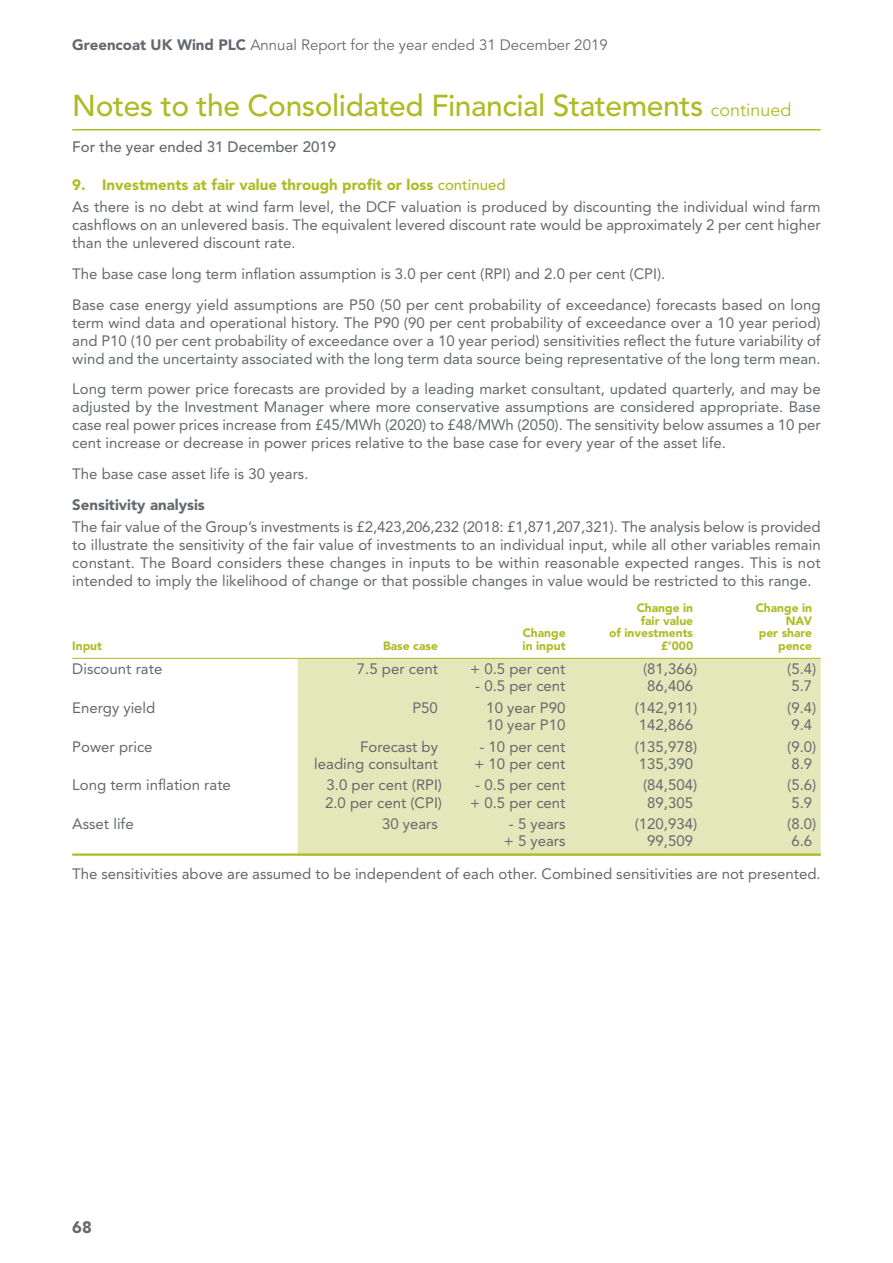
<style>
.page{position:relative;width:893px;height:1263px;background:#fff}
.page>*{position:absolute;margin:0;border:0;box-sizing:border-box;transform-origin:0 0}
.t1{font:500 30px "Avenir";letter-spacing:-.015em;color:#afbb25}
.t2{font:900 16.5px "Avenir";color:#64696d}
.t3{font:15px/18px "Avenir LT Std";color:#64696d}
.t4{font:15px "Avenir";color:#64696d}
.t5{font:500 15px "Avenir";color:#64696d}
.t6{font:900 15px "Avenir LT Std";color:#64696d}
.t7{font:900 12px "Avenir LT Std";color:#afbb25}
.s1{font-weight:900}
.s2{font-family:"Avenir LT Std";font-weight:400;font-size:18px}
.s3{font-weight:900;color:#afbb25}
.s4{font-weight:500;color:#afbb25}
</style>
<div class="page">
<hr style="left:72px;top:129px;width:749px;height:1px;background:#afbb25">
<div style="left:298px;top:658px;width:523px;height:198px;background:#e4e7b9"></div>
<hr style="left:72px;top:658px;width:749px;height:1px;background:#afbb25">
<hr style="left:72px;top:853px;width:749px;height:3px;background:#afbb25">
<p class="t4" style="left:72px;top:36px;width:537px"><span class="s1">Greencoat UK Wind PLC</span> Annual Report for the year ended 31 December 2019</p>
<h1 class="t1" style="left:72px;top:94px;width:721px">Notes to the Consolidated Financial Statements <span class="s2">continued</span></h1>
<p class="t5" style="left:72px;top:141px;width:265px">For the year ended 31 December 2019</p>
<p class="t3" style="left:72px;top:175px;width:750px;line-height:22.2px"><span class="s3">9. Investments at fair value through profit or loss</span> <span class="s4">continued<br></span>As there is no debt at wind farm level, the DCF valuation is produced by discounting the individual wind farm</p>
<p class="t3" style="left:72px;top:217px;width:750px">cashflows on an unlevered basis. The equivalent levered discount rate would be approximately 2 per cent higher than the unlevered discount rate.</p>
<p class="t3" style="left:72px;top:260px;width:750px;line-height:30.8px">The base case long term inflation assumption is 3.0 per cent (RPI) and 2.0 per cent (CPI).<br>Base case energy yield assumptions are P50 (50 per cent probability of exceedance) forecasts based on long</p>
<p class="t3" style="left:72px;top:315px;width:750px;text-align:justify">term wind data and operational history. The P90 (90 per cent probability of exceedance over a 10 year period) and P10 (10 per cent probability of exceedance over a 10 year period) sensitivities reflect the future variability of wind and the uncertainty associated with the long term data source being representative of the long term mean.</p>
<p class="t3" style="left:72px;top:381px;width:750px;text-align:justify">Long term power price forecasts are provided by a leading market consultant, updated quarterly, and may be adjusted by the Investment Manager where more conservative assumptions are considered appropriate. Base case real power prices increase from £45/MWh (2020) to £48/MWh (2050). The sensitivity below assumes a 10 per cent increase or decrease in power prices relative to the base case for every year of the asset life.</p>
<p class="t3" style="left:72px;top:466px;width:238px">The base case asset life is 30 years.</p>
<p class="t6" style="left:72px;top:499px;width:134px">Sensitivity analysis</p>
<p class="t3" style="left:72px;top:519px;width:750px;text-align:justify">The fair value of the Group’s investments is £2,423,206,232 (2018: £1,871,207,321). The analysis below is provided to illustrate the sensitivity of the fair value of investments to an individual input, while all other variables remain constant. The Board considers these changes in inputs to be within reasonable expected ranges. This is not intended to imply the likelihood of change or that possible changes in value would be restricted to this range.</p>
<p class="t7" style="left:637px;top:603px;width:58px">Change in</p>
<p class="t7" style="left:756px;top:603px;width:58px">Change in</p>
<p class="t7" style="left:641px;top:615px;width:54px">fair value</p>
<p class="t7" style="left:786px;top:615px;width:28px">NAV</p>
<p class="t7" style="left:523px;top:628px;width:44px">Change</p>
<p class="t7" style="left:609px;top:628px;width:85px">of investments</p>
<p class="t7" style="left:759px;top:628px;width:55px">per share</p>
<p class="t7" style="left:72px;top:641px;width:31px">Input</p>
<p class="t7" style="left:383px;top:641px;width:56px">Base case</p>
<p class="t7" style="left:523px;top:641px;width:44px">in input</p>
<p class="t7" style="left:661px;top:641px;width:33px">£’000</p>
<p class="t7" style="left:778px;top:641px;width:36px">pence</p>
<p class="t3" style="left:72px;top:661px;width:92px">Discount rate</p>
<p class="t3" style="left:357px;top:661px;width:83px">7.5 per cent</p>
<p class="t3" style="left:470px;top:661px;width:97px">+ 0.5 per cent</p>
<p class="t3" style="left:643px;top:661px;width:56px">(81,366)</p>
<p class="t3" style="left:787px;top:661px;width:31px">(5.4)</p>
<p class="t3" style="left:475px;top:678px;width:92px">- 0.5 per cent</p>
<p class="t3" style="left:647px;top:678px;width:47px">86,406</p>
<p class="t3" style="left:791px;top:678px;width:22px">5.7</p>
<p class="t3" style="left:72px;top:700px;width:85px">Energy yield</p>
<p class="t3" style="left:412px;top:700px;width:27px">P50</p>
<p class="t3" style="left:486px;top:700px;width:81px">10 year P90</p>
<p class="t3" style="left:635px;top:700px;width:64px">(142,911)</p>
<p class="t3" style="left:787px;top:700px;width:31px">(9.4)</p>
<p class="t3" style="left:486px;top:717px;width:81px">10 year P10</p>
<p class="t3" style="left:639px;top:717px;width:56px">142,866</p>
<p class="t3" style="left:791px;top:717px;width:22px">9.4</p>
<p class="t3" style="left:72px;top:739px;width:82px">Power price</p>
<p class="t3" style="left:360px;top:739px;width:79px">Forecast by</p>
<p class="t3" style="left:479px;top:739px;width:88px">- 10 per cent</p>
<p class="t3" style="left:635px;top:739px;width:64px">(135,978)</p>
<p class="t3" style="left:787px;top:739px;width:31px">(9.0)</p>
<p class="t3" style="left:314px;top:756px;width:125px">leading consultant</p>
<p class="t3" style="left:474px;top:756px;width:93px">+ 10 per cent</p>
<p class="t3" style="left:639px;top:756px;width:56px">135,390</p>
<p class="t3" style="left:791px;top:756px;width:22px">8.9</p>
<p class="t3" style="left:72px;top:777px;width:160px">Long term inflation rate</p>
<p class="t3" style="left:326px;top:777px;width:117px">3.0 per cent (RPI)</p>
<p class="t3" style="left:475px;top:777px;width:92px">- 0.5 per cent</p>
<p class="t3" style="left:643px;top:777px;width:56px">(84,504)</p>
<p class="t3" style="left:787px;top:777px;width:31px">(5.6)</p>
<p class="t3" style="left:325px;top:795px;width:119px">2.0 per cent (CPI)</p>
<p class="t3" style="left:470px;top:795px;width:97px">+ 0.5 per cent</p>
<p class="t3" style="left:647px;top:795px;width:47px">89,305</p>
<p class="t3" style="left:791px;top:795px;width:22px">5.9</p>
<p class="t3" style="left:72px;top:816px;width:63px">Asset life</p>
<p class="t3" style="left:382px;top:816px;width:57px">30 years</p>
<p class="t3" style="left:509px;top:816px;width:58px">- 5 years</p>
<p class="t3" style="left:635px;top:816px;width:64px">(120,934)</p>
<p class="t3" style="left:787px;top:816px;width:31px">(8.0)</p>
<p class="t3" style="left:504px;top:833px;width:63px">+ 5 years</p>
<p class="t3" style="left:647px;top:833px;width:47px">99,509</p>
<p class="t3" style="left:72px;top:826px;width:750px;line-height:32.5px;text-indent:719px">6.6<br>The sensitivities above are assumed to be independent of each other. Combined sensitivities are not presented.</p>
<p class="t2" style="left:72px;top:1217px;width:21px">68</p>
</div>
